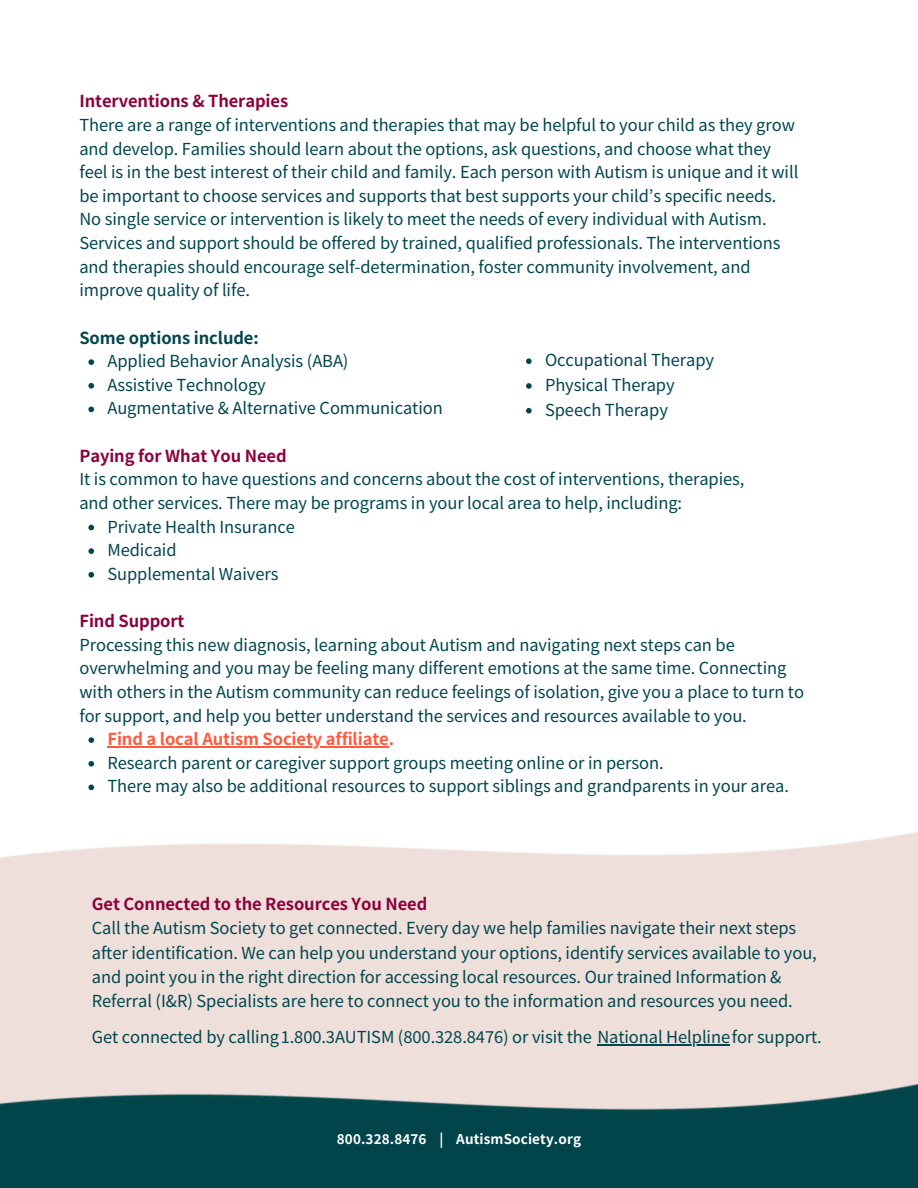
<style>
.page{position:relative;width:918px;height:1188px;background:#fff}
.page>*{position:absolute;margin:0;border:0;box-sizing:border-box;transform-origin:0 0}
.t1{font:16.5px/23.7px "Noto Sans JP";letter-spacing:-.005em;color:#00464d}
.t2{font:700 16.5px "Noto Sans JP";letter-spacing:-.005em;color:#ff5a3f}
.t3{font:700 16.5px "Noto Sans JP";letter-spacing:-.005em;color:#00464d}
.t4{font:700 13.5px "Noto Sans JP";letter-spacing:.01em;color:#fff}
.s1{font-weight:700;color:#8c003b}
</style>
<div class="page">
<img style="left:0;top:385px;width:918px;height:803px">
<svg style="left:88px;top:359px;width:6px;height:6px"></svg>
<svg style="left:88px;top:383px;width:6px;height:6px"></svg>
<svg style="left:88px;top:407px;width:6px;height:5px"></svg>
<svg style="left:88px;top:525px;width:6px;height:5px"></svg>
<svg style="left:88px;top:548px;width:6px;height:6px"></svg>
<svg style="left:88px;top:572px;width:6px;height:6px"></svg>
<svg style="left:88px;top:737px;width:6px;height:6px"></svg>
<hr style="left:107px;top:746px;width:282px;height:1px;background:#ff5a3f">
<svg style="left:88px;top:761px;width:6px;height:6px"></svg>
<svg style="left:88px;top:785px;width:6px;height:5px"></svg>
<hr style="left:597px;top:1044px;width:133px;height:1px;background:#00464d">
<svg style="left:526px;top:358px;width:6px;height:6px"></svg>
<svg style="left:526px;top:383px;width:6px;height:6px"></svg>
<svg style="left:526px;top:408px;width:6px;height:6px"></svg>
<p class="t1" style="left:79px;top:88px;width:720px"><span class="s1">Interventions &amp; Therapies<br></span>There are a range of interventions and therapies that may be helpful to your child as they grow and develop. Families should learn about the options, ask questions, and choose what they feel is in the best interest of their child and family. Each person with Autism is unique and it will be important to choose services and supports that best supports your child’s specific needs.<br>No single service or intervention is likely to meet the needs of every individual with Autism.<br>Services and support should be offered by trained, qualified professionals. The interventions and therapies should encourage self-determination, foster community involvement, and improve quality of life.</p>
<h2 class="t3" style="left:79px;top:324px;width:181px">Some options include:</h2>
<h1 class="t1" style="left:107px;top:348px;width:243px">Applied Behavior Analysis (ABA)</h1>
<p class="t1" style="left:107px;top:372px;width:160px">Assistive Technology</p>
<p class="t1" style="left:107px;top:395px;width:337px">Augmentative &amp; Alternative Communication</p>
<h2 class="t1" style="left:79px;top:443px;width:667px"><span class="s1">Paying for What You Need<br></span>It is common to have questions and concerns about the cost of interventions, therapies, and other services. There may be programs in your local area to help, including:</h2>
<h2 class="t1" style="left:107px;top:514px;width:189px">Private Health Insurance</h2>
<p class="t1" style="left:107px;top:537px;width:71px">Medicaid</p>
<p class="t1" style="left:107px;top:561px;width:173px">Supplemental Waivers</p>
<h2 class="t1" style="left:79px;top:608px;width:726px"><span class="s1">Find Support<br></span>Processing this new diagnosis, learning about Autism and navigating next steps can be overwhelming and you may be feeling many different emotions at the same time. Connecting with others in the Autism community can reduce feelings of isolation, give you a place to turn to for support, and help you better understand the services and resources available to you.</h2>
<h2 class="t2" style="left:107px;top:726px;width:288px">Find a local Autism Society affiliate.</h2>
<p class="t1" style="left:107px;top:750px;width:558px">Research parent or caregiver support groups meeting online or in person.</p>
<p class="t1" style="left:107px;top:773px;width:683px">There may also be additional resources to support siblings and grandparents in your area.</p>
<p class="t1" style="left:545px;top:347px;width:171px">Occupational Therapy</p>
<p class="t1" style="left:545px;top:372px;width:131px">Physical Therapy</p>
<h2 class="t1" style="left:545px;top:397px;width:124px">Speech Therapy</h2>
<p class="t1" style="left:92px;top:890px;width:727px;line-height:24.5px"><span class="s1">Get Connected to the Resources You Need<br></span>Call the Autism Society to get connected. Every day we help families navigate their next steps after identification. We can help you understand your options, identify services available to you, and point you in the right direction for accessing local resources. Our trained Information &amp; Referral (I&amp;R) Specialists are here to connect you to the information and resources you need.</p>
<p class="t1" style="left:92px;top:1024px;width:731px">Get connected by calling1.800.3AUTISM (800.328.8476) or visit the National Helplinefor support.</p>
<h2 class="t4" style="left:337px;top:1128px;width:246px">800.328.8476 | AutismSociety.org</h2>
</div>
